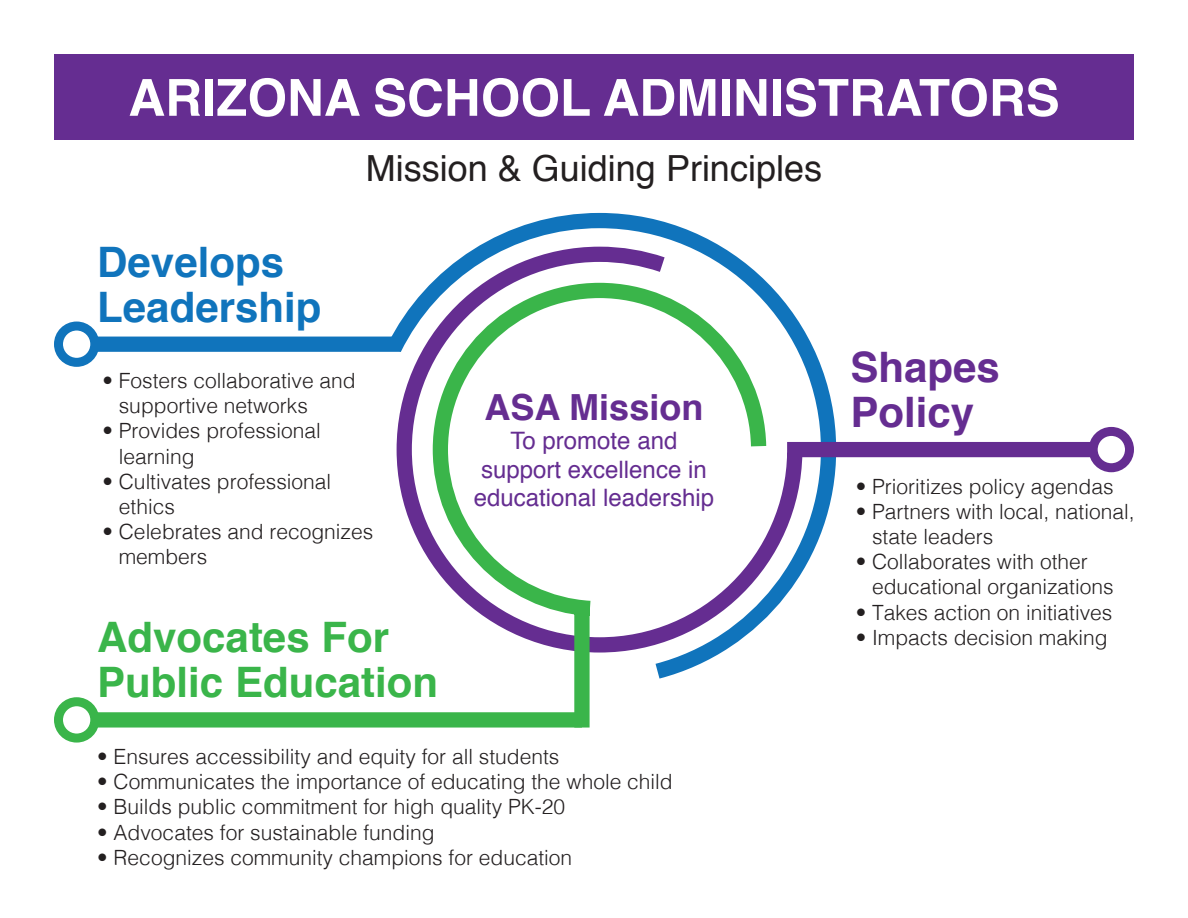
<style>
.page{position:relative;width:1188px;height:918px;background:#fff}
.page>*{position:absolute;margin:0;border:0;box-sizing:border-box;transform-origin:0 0}
.t1{font:700 51px "Helvetica";color:#fff}
.t2{font:700 42px/45px "Helvetica";color:#3ab54a}
.t3{font:700 42px/45px "Helvetica";color:#1074bc}
.t4{font:700 42px/45px "Helvetica";color:#652d91}
.t5{font:36px "Helvetica";color:#231f20}
.t6{font:700 36px "Helvetica";color:#652d91}
.t7{font:24px/28.8px "Helvetica";color:#652d91;text-align:center}
.t8{font:300 21px/25.2px "Helvetica";color:#231f20}
</style>
<div class="page">
<svg style="left:374px;top:213px;width:470px;height:345px"></svg>
<svg style="left:389px;top:239px;width:421px;height:370px"></svg>
<svg style="left:425px;top:275px;width:349px;height:453px"></svg>
<div style="left:95px;top:337px;width:306px;height:15px;background:#1074bc"></div>
<div style="left:54px;top:322px;width:45px;height:45px;border:9px solid #1074bc;border-radius:50%"></div>
<div style="left:787px;top:442px;width:306px;height:15px;background:#652d91"></div>
<div style="left:1089px;top:427px;width:45px;height:45px;border:9px solid #652d91;border-radius:50%"></div>
<div style="left:95px;top:712px;width:487px;height:16px;background:#3ab54a"></div>
<div style="left:54px;top:697px;width:45px;height:46px;border:9px solid #3ab54a;border-radius:50%"></div>
<div style="left:54px;top:54px;width:1080px;height:85px;background:#652d91"></div>
<h1 class="t1" style="left:128px;top:57px;width:933px">ARIZONA SCHOOL ADMINISTRATORS</h1>
<h3 class="t5" style="left:366px;top:140px;width:458px">Mission &amp; Guiding Principles</h3>
<h2 class="t3" style="left:97px;top:240px;width:226px">Develops<br>Leadership</h2>
<p class="t8" style="left:119px;top:367px;width:238px;text-indent:-16px">• Fosters collaborative and supportive networks</p>
<p class="t8" style="left:119px;top:417px;width:203px;text-indent:-16px">• Provides professional learning</p>
<p class="t8" style="left:119px;top:467px;width:214px;text-indent:-16px">• Cultivates professional ethics</p>
<p class="t8" style="left:119px;top:518px;width:256px;text-indent:-16px">• Celebrates and recognizes members</p>
<h2 class="t2" style="left:97px;top:616px;width:342px">Advocates For<br>Public Education</h2>
<h3 class="t6" style="left:485px;top:378px;width:220px">ASA Mission</h3>
<p class="t7" style="left:474px;top:427px;width:242px">To promote and support excellence in educational leadership</p>
<p class="t8" style="left:97px;top:742px;width:464px">• Ensures accessibility and equity for all students</p>
<p class="t8" style="left:97px;top:768px;width:577px">• Communicates the importance of educating the whole child</p>
<p class="t8" style="left:97px;top:793px;width:469px">• Builds public commitment for high quality PK-20</p>
<p class="t8" style="left:97px;top:818px;width:339px">• Advocates for sustainable funding</p>
<p class="t8" style="left:97px;top:843px;width:477px">• Recognizes community champions for education</p>
<h2 class="t4" style="left:850px;top:345px;width:151px">Shapes<br>Policy</h2>
<p class="t8" style="left:856px;top:472px;width:259px">• Prioritizes policy agendas</p>
<p class="t8" style="left:872px;top:497px;width:264px;text-indent:-16px">• Partners with local, national, state leaders</p>
<p class="t8" style="left:872px;top:548px;width:243px;text-indent:-16px">• Collaborates with other educational organizations</p>
<p class="t8" style="left:856px;top:598px;width:258px">• Takes action on initiatives</p>
<p class="t8" style="left:856px;top:623px;width:254px">• Impacts decision making</p>
</div>
